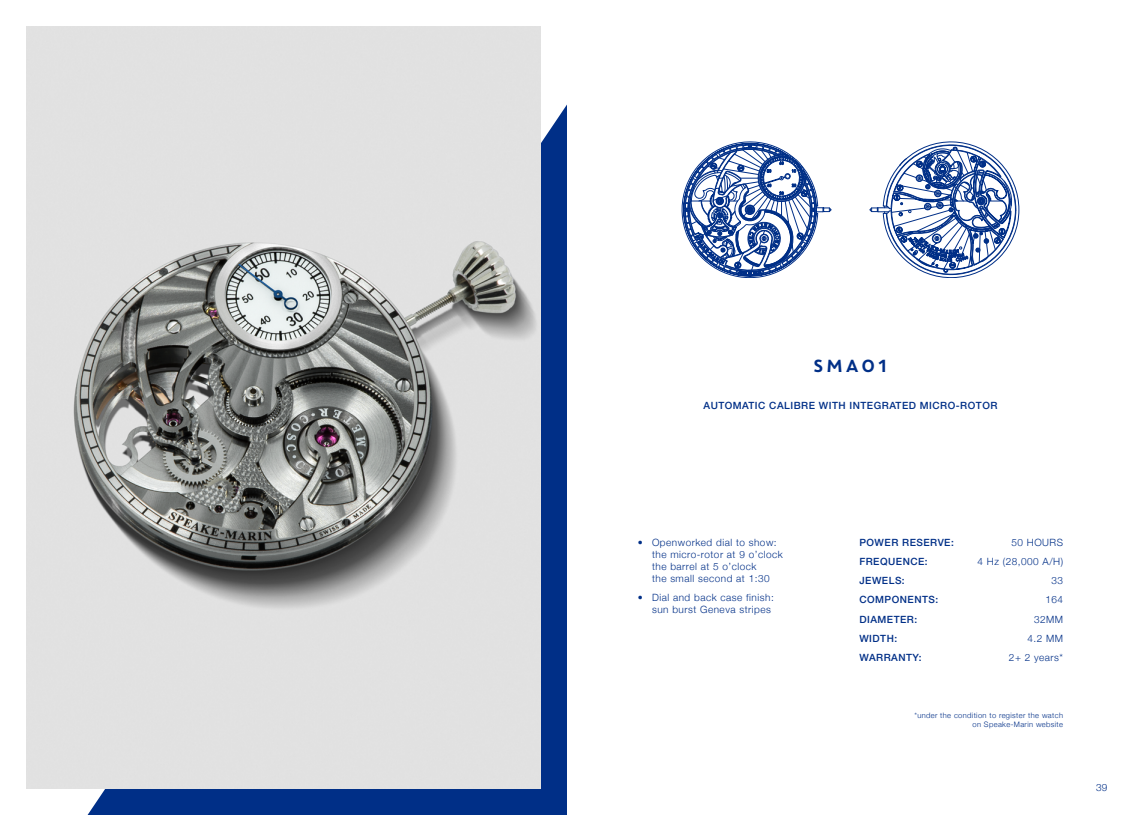
<style>
.page{position:relative;width:1134px;height:815px;background:#fff}
.page>*{position:absolute;margin:0;border:0;box-sizing:border-box;transform-origin:0 0}
.t1{font:17.5px "Core Circus";color:#002f87}
.t2{font:300 10px/12px "Helvetica Neue";letter-spacing:.05em;color:#002f87}
.t3{font:500 10px "Helvetica Neue LT Pro";letter-spacing:.05em;color:#002f87}
.t4{font:300 7.5px/9px "Helvetica Neue";letter-spacing:.05em;color:#002f87;text-align:right}
</style>
<div class="page">
<svg style="left:682px;top:142px;width:149px;height:136px"></svg>
<svg style="left:870px;top:142px;width:149px;height:136px"></svg>
<div style="left:88px;top:105px;width:479px;height:710px;background:#002f87"></div>
<img style="left:27px;top:27px;width:513px;height:761px">
<h1 class="t1" style="left:812px;top:354px;width:79px">SMA01</h1>
<p class="t3" style="left:703px;top:400px;width:295px">AUTOMATIC CALIBRE WITH INTEGRATED MICRO-ROTOR</p>
<p class="t2" style="left:652px;top:536px;width:132px;text-indent:-14px">• Openworked dial to show: the micro-rotor at 9 o’clock the barrel at 5 o’clock<br>the small second at 1:30</p>
<p class="t2" style="left:638px;top:591px;width:137px;text-align:right">• Dial and back case finish: sun burst Geneva stripes</p>
<p class="t3" style="left:859px;top:537px;width:96px">POWER RESERVE:</p>
<p class="t2" style="left:1011px;top:536px;width:53px">50 HOURS</p>
<p class="t3" style="left:859px;top:556px;width:70px">FREQUENCE:</p>
<p class="t2" style="left:977px;top:555px;width:87px">4 Hz (28,000 A/H)</p>
<p class="t3" style="left:859px;top:575px;width:47px">JEWELS:</p>
<p class="t2" style="left:1051px;top:574px;width:13px">33</p>
<p class="t3" style="left:859px;top:594px;width:80px">COMPONENTS:</p>
<p class="t2" style="left:1045px;top:593px;width:19px">164</p>
<p class="t3" style="left:859px;top:613px;width:59px">DIAMETER:</p>
<p class="t2" style="left:1034px;top:612px;width:31px">32MM</p>
<p class="t3" style="left:859px;top:632px;width:39px">WIDTH:</p>
<p class="t2" style="left:1027px;top:631px;width:37px">4.2 MM</p>
<p class="t3" style="left:859px;top:651px;width:64px">WARRANTY:</p>
<p class="t2" style="left:1009px;top:650px;width:56px">2+ 2 years*</p>
<p class="t4" style="left:914px;top:711px;width:150px">*under the condition to register the watch on Speake-Marin website</p>
<p class="t2" style="left:1096px;top:780px;width:13px">39</p>
</div>
